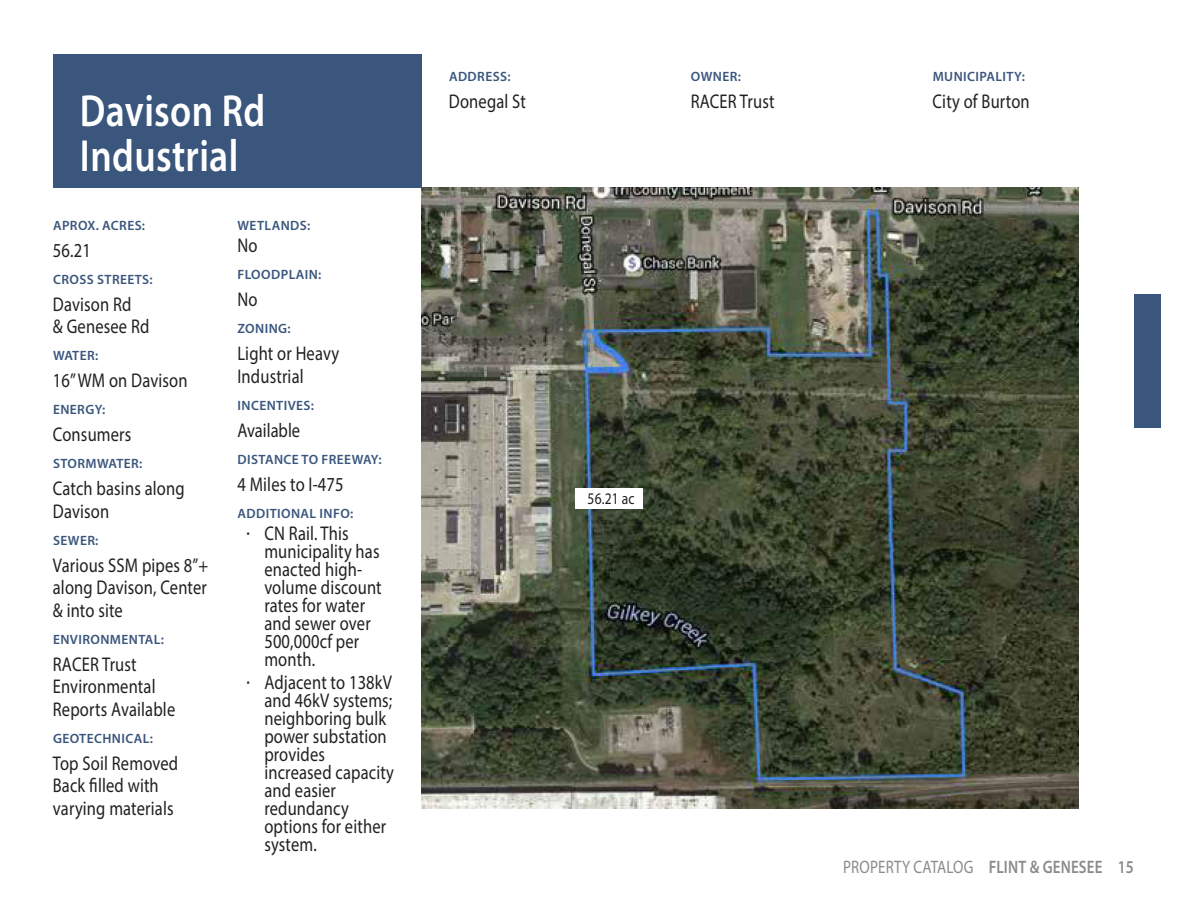
<style>
.page{position:relative;width:1188px;height:918px;background:#fff}
.page>*{position:absolute;margin:0;border:0;box-sizing:border-box;transform-origin:0 0}
.t1{font:600 45.15px "Myriad Pro";letter-spacing:.01em;color:#fff;scale:.83 1}
.Information{font:19.95px/18px "Myriad Pro";letter-spacing:.01em;color:#231f20;scale:.83 1}
.t2{font:18px "Myriad Pro";letter-spacing:.01em;color:#8c8a8c;scale:.83 1}
.t3{font:16.2px "Myriad Pro";color:#231f20;scale:.83 1}
.Information-2{font:600 13.5px "Myriad Pro";letter-spacing:.03em;color:#3a567d}
.s1{font-weight:600}
</style>
<div class="page">
<div style="left:1134px;top:294px;width:27px;height:134px;background:#3a567d"></div>
<div style="left:53px;top:54px;width:369px;height:134px;background:#3a567d"></div>
<img style="left:422px;top:188px;width:656px;height:621px">
<div style="left:575px;top:488px;width:68px;height:20px;background:#fff"></div>
<h1 class="t1" style="left:80px;top:82px;width:225px">Davison Rd</h1>
<h1 class="t1" style="left:80px;top:127px;width:192px">Industrial</h1>
<p class="Information-2" style="left:53px;top:216px;width:94px">APROX. ACRES:</p>
<p class="Information" style="left:53px;top:240px;width:47px">56.21</p>
<p class="Information-2" style="left:53px;top:270px;width:101px">CROSS STREETS:</p>
<p class="Information" style="left:53px;top:294px;width:96px">Davison Rd</p>
<p class="Information" style="left:53px;top:317px;width:118px">&amp; Genesee Rd</p>
<p class="Information-2" style="left:53px;top:347px;width:47px">WATER:</p>
<p class="Information" style="left:53px;top:371px;width:164px">16” WM on Davison</p>
<p class="Information-2" style="left:53px;top:401px;width:54px">ENERGY:</p>
<p class="Information" style="left:53px;top:425px;width:96px">Consumers</p>
<p class="Information-2" style="left:53px;top:455px;width:91px">STORMWATER:</p>
<p class="Information" style="left:53px;top:477px;width:160px;line-height:22.5px">Catch basins along<br>Davison</p>
<p class="Information-2" style="left:53px;top:531px;width:47px">SEWER:</p>
<p class="Information" style="left:53px;top:553px;width:189px;line-height:22.5px;text-align:justify">Various SSM pipes 8”+ along Davison, Center &amp; into site</p>
<p class="Information-2" style="left:53px;top:630px;width:112px">ENVIRONMENTAL:</p>
<p class="Information" style="left:53px;top:652px;width:149px;line-height:22.5px">RACER Trust<br>Environmental<br>Reports Available</p>
<p class="Information-2" style="left:53px;top:729px;width:102px">GEOTECHNICAL:</p>
<p class="Information" style="left:53px;top:751px;width:152px;line-height:22.5px">Top Soil Removed<br>Back filled with varying materials</p>
<p class="Information-2" style="left:238px;top:216px;width:74px">WETLANDS:</p>
<p class="Information" style="left:237px;top:236px;width:26px">No</p>
<p class="Information-2" style="left:238px;top:266px;width:85px">FLOODPLAIN:</p>
<p class="Information" style="left:237px;top:290px;width:26px">No</p>
<p class="Information-2" style="left:238px;top:320px;width:55px">ZONING:</p>
<p class="Information" style="left:237px;top:342px;width:124px;line-height:22.5px">Light or Heavy<br>Industrial</p>
<p class="Information-2" style="left:238px;top:396px;width:78px">INCENTIVES:</p>
<p class="Information" style="left:237px;top:420px;width:77px">Available</p>
<p class="Information-2" style="left:238px;top:450px;width:146px">DISTANCE TO FREEWAY:</p>
<p class="Information" style="left:237px;top:474px;width:130px">4 Miles to I-475</p>
<p class="Information-2" style="left:238px;top:504px;width:117px">ADDITIONAL INFO:</p>
<p class="Information" style="left:264px;top:524px;width:143px;text-indent:-18px">· CN Rail. This municipality has enacted high&shy;volume discount rates for water and sewer over<br>500,000cf per month.</p>
<p class="Information" style="left:264px;top:672px;width:158px;text-indent:-18px">· Adjacent to 138kV and 46kV systems; neighboring bulk power substation provides increased capacity and easier redundancy options for either system.</p>
<p class="Information-2" style="left:449px;top:68px;width:63px">ADDRESS:</p>
<p class="Information" style="left:449px;top:92px;width:94px">Donegal St</p>
<p class="Information-2" style="left:691px;top:68px;width:52px">OWNER:</p>
<p class="Information" style="left:691px;top:92px;width:102px">RACER Trust</p>
<p class="t3" style="left:588px;top:489px;width:58px">56.21 ac</p>
<p class="Information-2" style="left:933px;top:68px;width:94px">MUNICIPALITY:</p>
<p class="Information" style="left:933px;top:92px;width:119px">City of Burton</p>
<p class="t2" style="left:843px;top:856px;width:352px">PROPERTY CATALOG <span class="s1">FLINT &amp; GENESEE 15</span></p>
</div>
